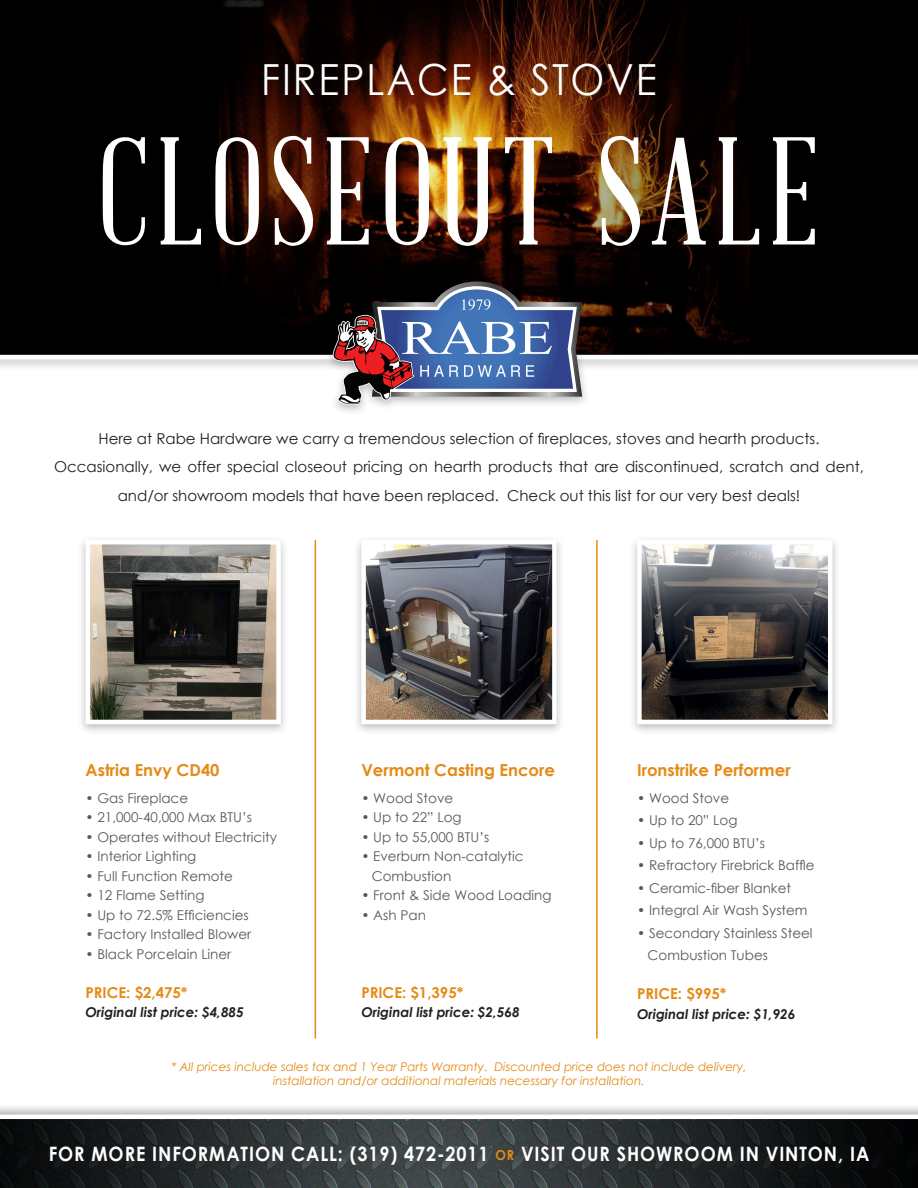
<style>
.page{position:relative;width:918px;height:1188px;background:#fff}
.page>*{position:absolute;margin:0;border:0;box-sizing:border-box;transform-origin:0 0}
.t1{font:150px "Abraham Lincoln";letter-spacing:.05em;color:#fff}
.t2{font:42.9px "Century Gothic";letter-spacing:.05em;color:#fff;scale:.91 1}
.t3{font:700 19.8px "Century Gothic";letter-spacing:.05em;color:#fff;scale:.91 1}
.t4{font:700 16.5px "Century Gothic";color:#e58a15}
.t5{font:15px/28.5px "Century Gothic";color:#231f20;text-align:center}
.t6{font:700 15px "Century Gothic";color:#e58a15}
.t7{font:13.5px "Century Gothic";color:#57585a}
.t8{font:italic 700 13.5px "Century Gothic";color:#231f20}
.t9{font:italic 12px "Century Gothic";color:#e58a15}
.s1{font-size:13.8px;color:#e58a15}
</style>
<div class="page">
<div style="left:0;top:0;width:918px;height:358px;background:#000"></div>
<img style="left:220px;top:0;width:530px;height:351px">
<div style="left:0;top:1104px;width:918px;height:84px;background:#231f20;opacity:.35"></div>
<svg style="left:0;top:1115px;width:918px;height:73px;background:#383d3e"></svg>
<div style="left:77px;top:535px;width:212px;height:201px;background:#231f20;opacity:.3"></div>
<svg style="left:83px;top:538px;width:200px;height:188px;background:#77736c"></svg>
<div style="left:353px;top:535px;width:212px;height:201px;background:#231f20;opacity:.3"></div>
<img style="left:359px;top:538px;width:200px;height:188px">
<div style="left:629px;top:535px;width:212px;height:201px;background:#231f20;opacity:.3"></div>
<svg style="left:635px;top:538px;width:200px;height:188px;background:#6a6665"></svg>
<hr style="left:315px;top:540px;width:1px;height:498px;background:#e58a15">
<hr style="left:596px;top:540px;width:2px;height:498px;background:#e58a15">
<div style="left:43px;top:1145px;width:833px;height:34px;background:#231f20;opacity:.3"></div>
<div style="left:0;top:351px;width:918px;height:21px;background:#231f20;opacity:.35"></div>
<hr style="left:0;top:355px;width:918px;height:4px;background:#fff">
<div style="left:325px;top:277px;width:265px;height:139px;background:#231f20;opacity:.3"></div>
<svg style="left:333px;top:282px;width:249px;height:123px"></svg>
<p class="t2" style="left:261px;top:49px;width:436px">FIREPLACE &amp; STOVE</p>
<p class="t1" style="left:99px;top:114px;width:722px">CLOSEOUT SALE</p>
<p class="t5" style="left:98px;top:424px;width:723px">Here at Rabe Hardware we carry a tremendous selection of fireplaces, stoves and hearth products.</p>
<p class="t5" style="left:54px;top:453px;width:812px">Occasionally, we offer special closeout pricing on hearth products that are discontinued, scratch and dent, and/or showroom models that have been replaced. Check out this list for our very best deals!</p>
<p class="t4" style="left:86px;top:757px;width:135px">Astria Envy CD40</p>
<p class="t7" style="left:86px;top:788px;width:104px">• Gas Fireplace</p>
<p class="t7" style="left:86px;top:808px;width:168px">• 21,000-40,000 Max BTU’s</p>
<p class="t7" style="left:86px;top:827px;width:193px">• Operates without Electricity</p>
<p class="t7" style="left:86px;top:847px;width:112px">• Interior Lighting</p>
<p class="t7" style="left:86px;top:866px;width:149px">• Full Function Remote</p>
<p class="t7" style="left:86px;top:886px;width:120px">• 12 Flame Setting</p>
<p class="t7" style="left:86px;top:905px;width:165px">• Up to 72.5% Efficiencies</p>
<p class="t7" style="left:86px;top:925px;width:167px">• Factory Installed Blower</p>
<p class="t7" style="left:86px;top:944px;width:147px">• Black Porcelain Liner</p>
<p class="t6" style="left:86px;top:981px;width:103px">PRICE: $2,475*</p>
<p class="t8" style="left:86px;top:1002px;width:160px">Original list price: $4,885</p>
<p class="t4" style="left:361px;top:757px;width:195px">Vermont Casting Encore</p>
<p class="t7" style="left:361px;top:788px;width:93px">• Wood Stove</p>
<p class="t7" style="left:361px;top:808px;width:102px">• Up to 22” Log</p>
<p class="t7" style="left:361px;top:827px;width:130px">• Up to 55,000 BTU’s</p>
<p class="t7" style="left:361px;top:847px;width:164px">• Everburn Non-catalytic</p>
<p class="t7" style="left:372px;top:866px;width:81px">Combustion</p>
<p class="t7" style="left:361px;top:886px;width:192px">• Front &amp; Side Wood Loading</p>
<p class="t7" style="left:361px;top:905px;width:66px">• Ash Pan</p>
<p class="t6" style="left:361px;top:981px;width:103px">PRICE: $1,395*</p>
<p class="t8" style="left:361px;top:1002px;width:160px">Original list price: $2,568</p>
<p class="t4" style="left:637px;top:757px;width:155px">Ironstrike Performer</p>
<p class="t7" style="left:637px;top:788px;width:93px">• Wood Stove</p>
<p class="t7" style="left:637px;top:811px;width:102px">• Up to 20” Log</p>
<p class="t7" style="left:637px;top:833px;width:130px">• Up to 76,000 BTU’s</p>
<p class="t7" style="left:637px;top:856px;width:179px">• Refractory Firebrick Baffle</p>
<p class="t7" style="left:637px;top:878px;width:155px">• Ceramic-fiber Blanket</p>
<p class="t7" style="left:637px;top:901px;width:172px">• Integral Air Wash System</p>
<p class="t7" style="left:637px;top:923px;width:177px">• Secondary Stainless Steel</p>
<p class="t7" style="left:648px;top:946px;width:122px">Combustion Tubes</p>
<p class="t6" style="left:637px;top:982px;width:91px">PRICE: $995*</p>
<p class="t8" style="left:637px;top:1004px;width:160px">Original list price: $1,926</p>
<p class="t9" style="left:171px;top:1058px;width:577px">* All prices include sales tax and 1 Year Parts Warranty. Discounted price does not include delivery,</p>
<p class="t9" style="left:273px;top:1073px;width:373px">installation and/or additional materials necessary for installation.</p>
<p class="t3" style="left:49px;top:1139px;width:903px">FOR MORE INFORMATION CALL: (319) 472-2011 <span class="s1">or</span> VISIT OUR SHOWROOM IN VINTON, IA</p>
</div>
